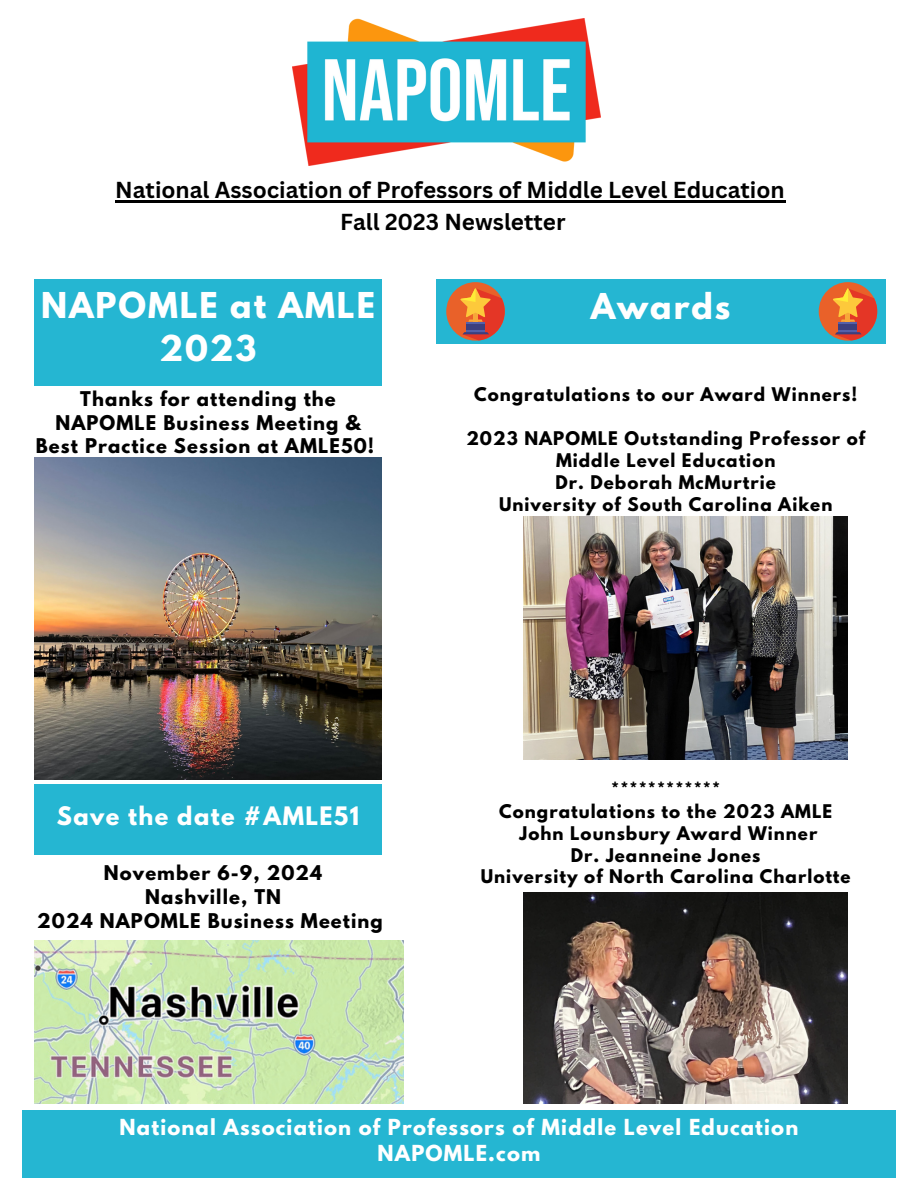
<style>
.page{position:relative;width:918px;height:1188px;background:#fff}
.page>*{position:absolute;margin:0;border:0;box-sizing:border-box;transform-origin:0 0}
.t1{font:700 31.5px "League Spartan";letter-spacing:.06em;color:#fff}
.t2{font:700 22.5px "Canva Sans";color:#000}
.t3{font:700 22.5px "League Spartan";letter-spacing:.06em;color:#fff}
.t4{font:700 19.5px "League Spartan";letter-spacing:.06em;color:#fff}
.t5{font:700 18px/23.7px "League Spartan";letter-spacing:.06em;color:#000;text-align:center}
.t6{font:700 16.65px/21.9px "League Spartan";letter-spacing:.06em;color:#000;text-align:center}
</style>
<div class="page">
<img style="left:292px;top:18px;width:309px;height:147px">
<div style="left:34px;top:279px;width:348px;height:106px;background:#25b6d2"></div>
<div style="left:34px;top:784px;width:348px;height:71px;background:#25b6d2"></div>
<div style="left:22px;top:1110px;width:874px;height:68px;background:#25b6d2"></div>
<div style="left:436px;top:279px;width:449px;height:64px;background:#25b6d2"></div>
<svg style="left:446px;top:282px;width:59px;height:59px"></svg>
<svg style="left:819px;top:282px;width:58px;height:59px"></svg>
<img style="left:524px;top:516px;width:324px;height:243px">
<img style="left:35px;top:457px;width:346px;height:323px">
<img style="left:524px;top:892px;width:324px;height:212px">
<img style="left:35px;top:941px;width:369px;height:163px">
<hr style="left:115px;top:201px;width:670px;height:2px;background:#000">
<p class="t2" style="left:115px;top:174px;width:671px">National Association of Professors of Middle Level Education</p>
<p class="t2" style="left:340px;top:206px;width:227px">Fall 2023 Newsletter</p>
<p class="t1" style="left:41px;top:290px;width:335px">NAPOMLE at AMLE</p>
<p class="t1" style="left:159px;top:333px;width:99px">2023</p>
<p class="t5" style="left:36px;top:389px;width:340px">Thanks for attending the<br>NAPOMLE Business Meeting &amp;<br>Best Practice Session at AMLE50!</p>
<p class="t1" style="left:591px;top:291px;width:141px">Awards</p>
<p class="t6" style="left:474px;top:385px;width:385px">Congratulations to our Award Winners!</p>
<p class="t6" style="left:466px;top:429px;width:400px">2023 NAPOMLE Outstanding Professor of<br>Middle Level Education</p>
<p class="t6" style="left:556px;top:473px;width:222px">Dr. Deborah McMurtrie</p>
<p class="t6" style="left:499px;top:495px;width:335px">University of South Carolina Aiken</p>
<p class="t3" style="left:57px;top:805px;width:304px">Save the date #AMLE51</p>
<p class="t5" style="left:104px;top:864px;width:220px">November 6-9, 2024</p>
<p class="t5" style="left:145px;top:887px;width:137px">Nashville, TN</p>
<p class="t5" style="left:37px;top:911px;width:347px">2024 NAPOMLE Business Meeting</p>
<p class="t6" style="left:611px;top:780px;width:110px">************</p>
<p class="t6" style="left:499px;top:802px;width:334px">Congratulations to the 2023 AMLE</p>
<p class="t6" style="left:520px;top:824px;width:299px">John Lounsbury Award Winner</p>
<p class="t6" style="left:571px;top:846px;width:191px">Dr. Jeanneine Jones</p>
<p class="t6" style="left:481px;top:868px;width:371px">University of North Carolina Charlotte</p>
<p class="t4" style="left:120px;top:1117px;width:680px">National Association of Professors of Middle Level Education</p>
<p class="t4" style="left:378px;top:1143px;width:164px">NAPOMLE.com</p>
</div>
